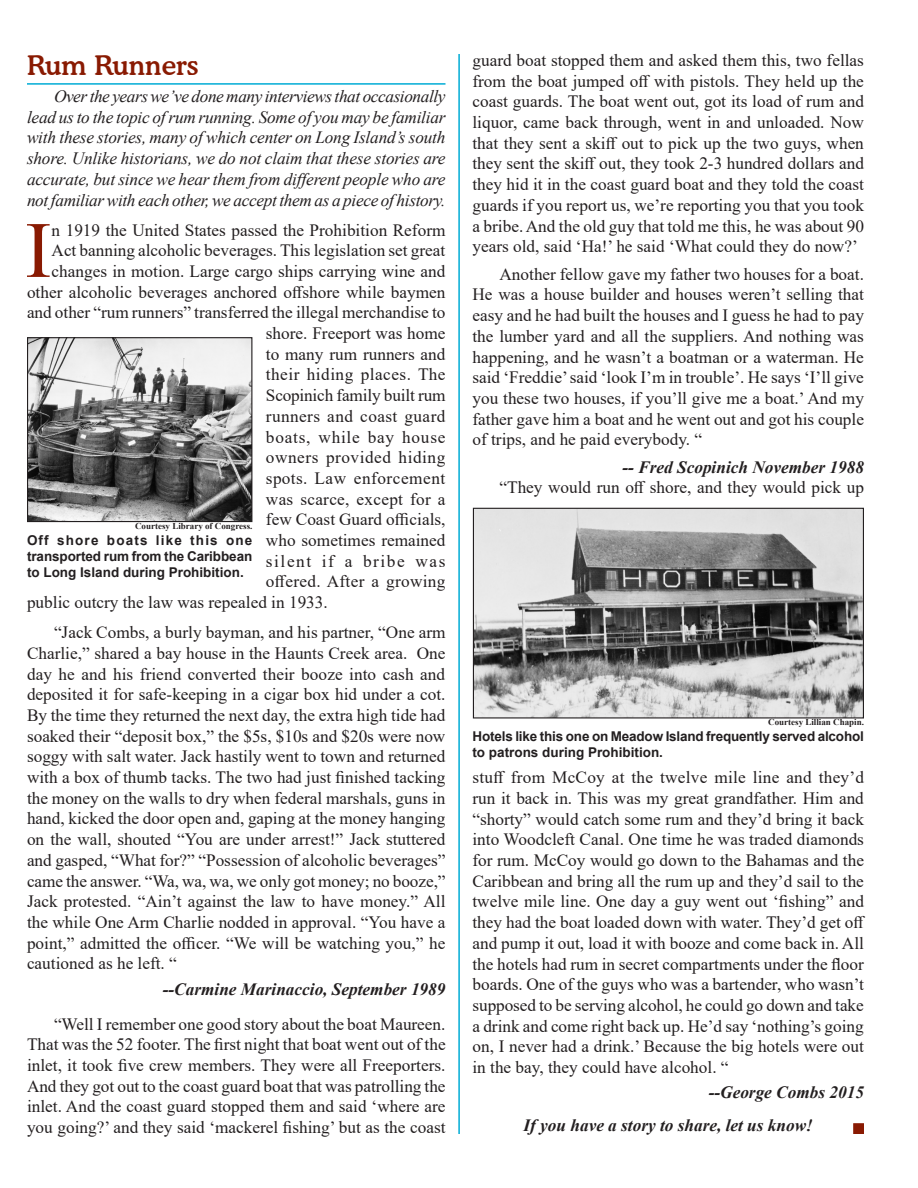
<style>
.page{position:relative;width:918px;height:1188px;background:#fff}
.page>*{position:absolute;margin:0;border:0;box-sizing:border-box;transform-origin:0 0}
.Body_text{font:79.8px "Times New Roman";color:#891a02}
.Headline{font:500 27px "Cooper BT";color:#891a02}
.Body_text-2{font:17.25px/20.7px "Times New Roman";color:#231f20;text-align:justify}
.Body_text-3{font:italic 17.25px/20.7px "Times New Roman";letter-spacing:-.02em;color:#231f20;text-align:justify}
.Body_text-4{font:italic 700 17.25px "Times New Roman";color:#231f20}
.Body_text-5{font:17.25px "Times New Roman";letter-spacing:.025em;color:#231f20}
.Body_text-6{font:17.25px "Times New Roman";letter-spacing:.03em;color:#231f20}
.Body_text-7{font:17.25px "Times New Roman";letter-spacing:.045em;color:#231f20}
.Body_text-8{font:17.25px "Times New Roman";letter-spacing:.09em;color:#231f20}
.t1{font:700 13.5px/15.8px "Arial";letter-spacing:-.005em;color:#231f20;text-align:justify}
.t2{font:700 9px "Times New Roman";color:#231f20}
</style>
<div class="page">
<hr style="left:27px;top:83px;width:419px;height:2px;background:#00acd5">
<img style="left:475px;top:510px;width:387px;height:206px">
<div style="left:473px;top:508px;width:391px;height:210px;border:1px solid #231f20"></div>
<img style="left:29px;top:339px;width:221px;height:181px">
<div style="left:27px;top:337px;width:225px;height:185px;border:1px solid #231f20"></div>
<hr style="left:458px;top:54px;width:2px;height:1080px;background:#00acd5">
<div style="left:853px;top:1123px;width:11px;height:11px;background:#891a02;border:2px solid #891a02"></div>
<p class="Headline" style="left:27px;top:48px;width:173px">Rum Runners</p>
<p class="Body_text-3" style="left:27px;top:86px;width:420px;text-indent:27px">Over the years we’ve done many interviews that occasionally lead us to the topic of rum running. Some of you may be familiar with these stories, many of which center on Long Island’s south shore. Unlike historians, we do not claim that these stories are accurate, but since we hear them from different people who are not familiar with each other, we accept them as a piece of history.</p>
<p class="Body_text" style="left:25px;top:194px;width:28px">I</p>
<p class="Body_text-2" style="left:52px;top:219px;width:395px">n 1919 the United States passed the Prohibition Reform</p>
<p class="Body_text-2" style="left:52px;top:240px;width:395px">Act banning alcoholic beverages. This legislation set great</p>
<p class="Body_text-2" style="left:52px;top:260px;width:395px">changes in motion. Large cargo ships carrying wine and</p>
<p class="Body_text-2" style="left:27px;top:281px;width:420px">other alcoholic beverages anchored offshore while baymen</p>
<p class="Body_text-2" style="left:27px;top:302px;width:420px">and other “rum runners” transferred the illegal merchandise to</p>
<p class="Body_text-2" style="left:266px;top:322px;width:181px">shore. Freeport was home</p>
<p class="Body_text-2" style="left:266px;top:343px;width:181px">to many rum runners and</p>
<p class="Body_text-5" style="left:266px;top:362px;width:181px">their hiding places. The</p>
<p class="Body_text-2" style="left:266px;top:384px;width:181px">Scopinich family built rum</p>
<p class="Body_text-5" style="left:266px;top:404px;width:181px">runners and coast guard</p>
<p class="Body_text-7" style="left:266px;top:425px;width:181px">boats, while bay house</p>
<p class="Body_text-6" style="left:266px;top:445px;width:181px">owners provided hiding</p>
<p class="Body_text-6" style="left:266px;top:466px;width:181px">spots. Law enforcement</p>
<p class="Body_text-2" style="left:266px;top:488px;width:181px">was scarce, except for a</p>
<p class="Body_text-2" style="left:266px;top:509px;width:181px">few Coast Guard officials,</p>
<p class="Body_text-2" style="left:266px;top:529px;width:181px">who sometimes remained</p>
<p class="Body_text-8" style="left:266px;top:549px;width:181px">silent if a bribe was</p>
<p class="Body_text-2" style="left:266px;top:571px;width:181px">offered. After a growing</p>
<p class="Body_text-2" style="left:27px;top:591px;width:302px">public outcry the law was repealed in 1933.</p>
<p class="Body_text-2" style="left:27px;top:621px;width:420px;text-indent:27px">“Jack Combs, a burly bayman, and his partner, “One arm Charlie,” shared a bay house in the Haunts Creek area. One day he and his friend converted their booze into cash and deposited it for safe-keeping in a cigar box hid under a cot.<br>By the time they returned the next day, the extra high tide had soaked their “deposit box,” the $5s, $10s and $20s were now soggy with salt water. Jack hastily went to town and returned with a box of thumb tacks. The two had just finished tacking the money on the walls to dry when federal marshals, guns in hand, kicked the door open and, gaping at the money hanging on the wall, shouted “You are under arrest!” Jack stuttered and gasped, “What for?” “Possession of alcoholic beverages” came the answer. “Wa, wa, wa, we only got money; no booze,” Jack protested. “Ain’t against the law to have money.” All the while One Arm Charlie nodded in approval. “You have a point,” admitted the officer. “We will be watching you,” he cautioned as he left. “</p>
<p class="Body_text-4" style="left:163px;top:978px;width:284px">--Carmine Marinaccio, September 1989</p>
<p class="Body_text-2" style="left:27px;top:1013px;width:420px;text-indent:27px">“Well I remember one good story about the boat Maureen.<br>That was the 52 footer. The first night that boat went out of the inlet, it took five crew members. They were all Freeporters.<br>And they got out to the coast guard boat that was patrolling the inlet. And the coast guard stopped them and said ‘where are you going?’ and they said ‘mackerel fishing’ but as the coast</p>
<p class="t2" style="left:135px;top:520px;width:119px">Courtesy Library of Congress.</p>
<p class="t1" style="left:27px;top:533px;width:227px">Off shore boats like this one transported rum from the Caribbean to Long Island during Prohibition.</p>
<p class="Body_text-2" style="left:472px;top:49px;width:393px">guard boat stopped them and asked them this, two fellas from the boat jumped off with pistols. They held up the coast guards. The boat went out, got its load of rum and liquor, came back through, went in and unloaded. Now that they sent a skiff out to pick up the two guys, when they sent the skiff out, they took 2-3 hundred dollars and they hid it in the coast guard boat and they told the coast guards if you report us, we’re reporting you that you took a bribe. And the old guy that told me this, he was about 90 years old, said ‘Ha!’ he said ‘What could they do now?’</p>
<p class="Body_text-2" style="left:472px;top:263px;width:393px;text-indent:27px">Another fellow gave my father two houses for a boat.<br>He was a house builder and houses weren’t selling that easy and he had built the houses and I guess he had to pay the lumber yard and all the suppliers. And nothing was happening, and he wasn’t a boatman or a waterman. He said ‘Freddie’ said ‘look I’m in trouble’. He says ‘I’ll give you these two houses, if you’ll give me a boat.’ And my father gave him a boat and he went out and got his couple of trips, and he paid everybody. “</p>
<p class="Body_text-4" style="left:623px;top:455px;width:243px">-- Fred Scopinich November 1988</p>
<p class="Body_text-2" style="left:500px;top:477px;width:366px">“They would run off shore, and they would pick up</p>
<p class="t2" style="left:768px;top:715px;width:97px">Courtesy Lillian Chapin.</p>
<p class="t1" style="left:472px;top:728px;width:393px;line-height:16.2px">Hotels like this one on Meadow Island frequently served alcohol to patrons during Prohibition.</p>
<p class="Body_text-2" style="left:472px;top:767px;width:394px">stuff from McCoy at the twelve mile line and they’d run it back in. This was my great grandfather. Him and “shorty” would catch some rum and they’d bring it back into Woodcleft Canal. One time he was traded diamonds for rum. McCoy would go down to the Bahamas and the Caribbean and bring all the rum up and they’d sail to the twelve mile line. One day a guy went out ‘fishing” and they had the boat loaded down with water. They’d get off and pump it out, load it with booze and come back in. All the hotels had rum in secret compartments under the floor boards. One of the guys who was a bartender, who wasn’t supposed to be serving alcohol, he could go down and take a drink and come right back up. He’d say ‘nothing’s going on, I never had a drink.’ Because the big hotels were out in the bay, they could have alcohol. “</p>
<p class="Body_text-4" style="left:709px;top:1080px;width:157px">--George Combs 2015</p>
<p class="Body_text-4" style="left:524px;top:1113px;width:291px">If you have a story to share, let us know!</p>
</div>
